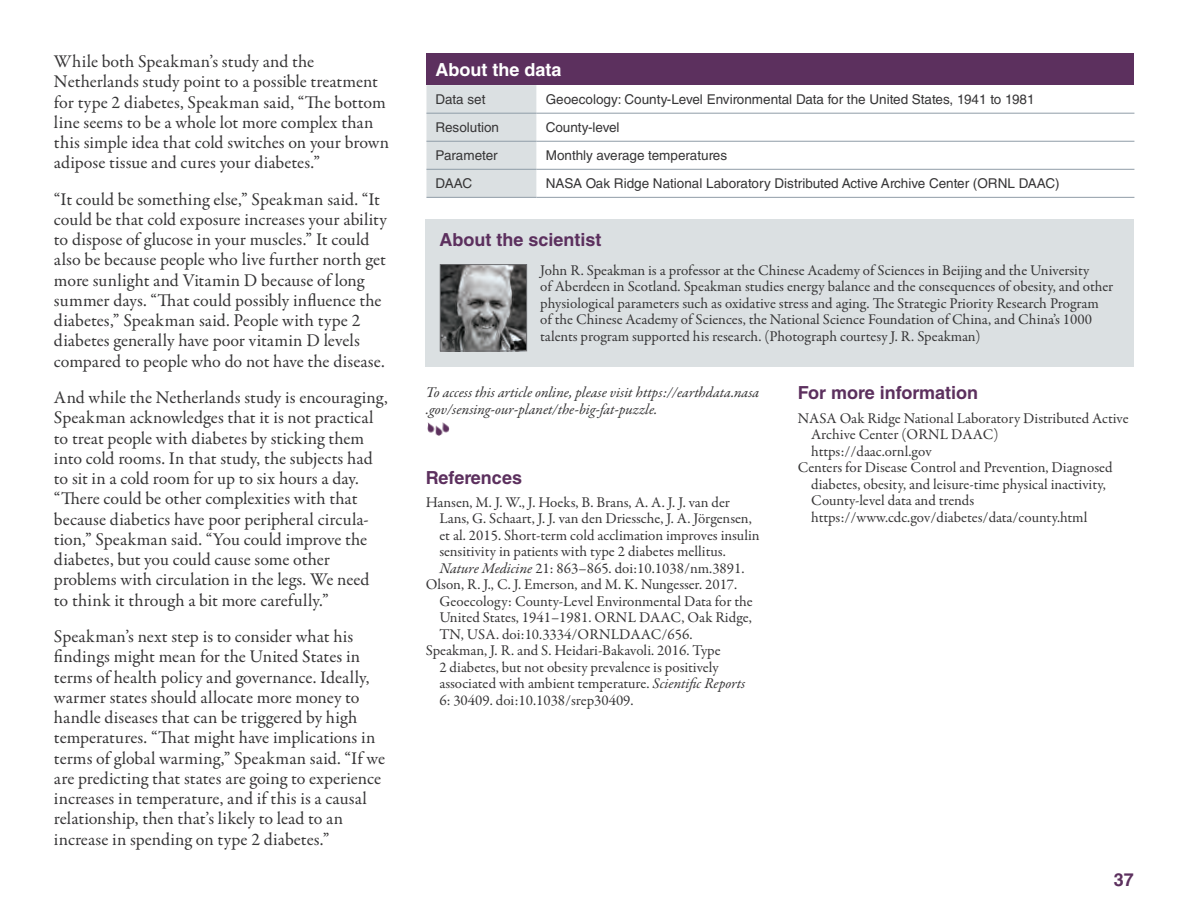
<style>
.page{position:relative;width:1188px;height:918px;background:#fff}
.page>*{position:absolute;margin:0;border:0;box-sizing:border-box;transform-origin:0 0}
.t1{font:18px/20.2px "Garamond Premr Pro";color:#363536}
.t2{font:700 18px "Helvetica LT Std";color:#5c305e}
.t3{font:700 18px "Helvetica LT Std";color:#fff}
.t4{font:15px/16.5px "Garamond Premr Pro";color:#363536}
.t5{font:italic 15px/16.5px "Garamond Premr Pro";color:#363536}
.t6{font:13.5px "Helvetica LT Std";color:#363536}
.s1{font-style:italic}
</style>
<div class="page">
<div style="left:426px;top:219px;width:708px;height:147px;background:#dbe0e2"></div>
<img style="left:442px;top:266px;width:83px;height:83px">
<div style="left:440px;top:264px;width:87px;height:87px;border:1px solid #6c6d70"></div>
<img style="left:428px;top:423px;width:22px;height:13px">
<div style="left:426px;top:54px;width:708px;height:31px;background:#5c305e"></div>
<div style="left:426px;top:85px;width:111px;height:112px;background:#dbe0e2"></div>
<svg style="left:537px;top:112px;width:597px;height:85px"></svg>
<hr style="left:426px;top:113px;width:111px;height:1px;background:#8f9ca7">
<hr style="left:537px;top:113px;width:597px;height:1px;background:#8f9ca7">
<hr style="left:426px;top:141px;width:111px;height:1px;background:#8f9ca7">
<hr style="left:537px;top:141px;width:597px;height:1px;background:#8f9ca7">
<hr style="left:426px;top:169px;width:111px;height:1px;background:#8f9ca7">
<hr style="left:537px;top:169px;width:597px;height:1px;background:#8f9ca7">
<hr style="left:426px;top:197px;width:111px;height:1px;background:#8f9ca7">
<hr style="left:537px;top:197px;width:597px;height:1px;background:#8f9ca7">
<p class="t1" style="left:54px;top:52px;width:337px">While both Speakman’s study and the Netherlands study point to a possible treatment for type 2 diabetes, Speakman said, “The bottom line seems to be a whole lot more complex than this simple idea that cold switches on your brown adipose tissue and cures your diabetes.”</p>
<p class="t1" style="left:54px;top:189px;width:335px">“It could be something else,” Speakman said. “It could be that cold exposure increases your ability to dispose of glucose in your muscles.” It could also be because people who live further north get more sunlight and Vitamin D because of long summer days. “That could possibly influence the diabetes,” Speakman said. People with type 2 diabetes generally have poor vitamin D levels compared to people who do not have the disease.</p>
<p class="t1" style="left:54px;top:388px;width:335px">And while the Netherlands study is encouraging, Speakman acknowledges that it is not practical to treat people with diabetes by sticking them into cold rooms. In that study, the subjects had to sit in a cold room for up to six hours a day. “There could be other complexities with that because diabetics have poor peripheral circula&shy;tion,” Speakman said. “You could improve the diabetes, but you could cause some other problems with circulation in the legs. We need to think it through a bit more carefully.”</p>
<p class="t1" style="left:54px;top:627px;width:333px">Speakman’s next step is to consider what his findings might mean for the United States in terms of health policy and governance. Ideally, warmer states should allocate more money to handle diseases that can be triggered by high temperatures. “That might have implications in terms of global warming,” Speakman said. “If we are predicting that states are going to experience increases in temperature, and if this is a causal relationship, then that’s likely to lead to an increase in spending on type 2 diabetes.”</p>
<p class="t3" style="left:436px;top:59px;width:127px">About the data</p>
<p class="t6" style="left:436px;top:91px;width:51px">Data set</p>
<p class="t6" style="left:546px;top:91px;width:490px">Geoecology: County-Level Environmental Data for the United States, 1941 to 1981</p>
<p class="t6" style="left:436px;top:119px;width:65px">Resolution</p>
<p class="t6" style="left:546px;top:119px;width:75px">County-level</p>
<p class="t6" style="left:436px;top:148px;width:64px">Parameter</p>
<p class="t6" style="left:546px;top:148px;width:183px">Monthly average temperatures</p>
<p class="t6" style="left:436px;top:176px;width:38px">DAAC</p>
<p class="t6" style="left:546px;top:176px;width:515px">NASA Oak Ridge National Laboratory Distributed Active Archive Center (ORNL DAAC)</p>
<p class="t2" style="left:439px;top:228px;width:164px">About the scientist</p>
<p class="t4" style="left:540px;top:262px;width:575px">John R. Speakman is a professor at the Chinese Academy of Sciences in Beijing and the University<br>of Aberdeen in Scotland. Speakman studies energy balance and the consequences of obesity, and other physiological parameters such as oxidative stress and aging. The Strategic Priority Research Program of the Chinese Academy of Sciences, the National Science Foundation of China, and China’s 1000 talents program supported his research. (Photograph courtesy J. R. Speakman)</p>
<p class="t5" style="left:426px;top:385px;width:335px">To access this article online, please visit https://earthdata.nasa .gov/sensing-our-planet/the-big-fat-puzzle.</p>
<p class="t2" style="left:426px;top:466px;width:98px">References</p>
<p class="t4" style="left:426px;top:494px;width:306px">Hansen, M. J. W., J. Hoeks, B. Brans, A. A. J. J. van der</p>
<p class="t4" style="left:439px;top:511px;width:314px">Lans, G. Schaart, J. J. van den Driessche, J. A. Jörgensen,</p>
<p class="t4" style="left:439px;top:527px;width:322px">et al. 2015. Short-term cold acclimation improves insulin</p>
<p class="t4" style="left:439px;top:544px;width:288px">sensitivity in patients with type 2 diabetes mellitus.</p>
<p class="t4" style="left:439px;top:560px;width:307px"><span class="s1">Nature Medicine</span> 21: 863–865. doi:10.1038/nm.3891.</p>
<p class="t4" style="left:426px;top:577px;width:313px">Olson, R. J., C. J. Emerson, and M. K. Nungesser. 2017.</p>
<p class="t4" style="left:439px;top:593px;width:315px">Geoecology: County-Level Environmental Data for the</p>
<p class="t4" style="left:439px;top:610px;width:314px">United States, 1941–1981. ORNL DAAC, Oak Ridge,</p>
<p class="t4" style="left:439px;top:626px;width:255px">TN, USA. doi:10.3334/ORNLDAAC/656.</p>
<p class="t4" style="left:426px;top:643px;width:296px">Speakman, J. R. and S. Heidari-Bakavoli. 2016. Type</p>
<p class="t4" style="left:439px;top:659px;width:281px">2 diabetes, but not obesity prevalence is positively</p>
<p class="t4" style="left:439px;top:676px;width:308px">associated with ambient temperature. <span class="s1">Scientific Reports</span></p>
<p class="t4" style="left:439px;top:692px;width:196px">6: 30409. doi:10.1038/srep30409.</p>
<p class="t2" style="left:798px;top:382px;width:182px">For more information</p>
<p class="t4" style="left:798px;top:410px;width:332px">NASA Oak Ridge National Laboratory Distributed Active</p>
<p class="t4" style="left:811px;top:427px;width:189px">Archive Center (ORNL DAAC)</p>
<p class="t4" style="left:811px;top:443px;width:122px">https://daac.ornl.gov</p>
<p class="t4" style="left:798px;top:460px;width:316px">Centers for Disease Control and Prevention, Diagnosed</p>
<p class="t4" style="left:811px;top:476px;width:296px">diabetes, obesity, and leisure-time physical inactivity,</p>
<p class="t4" style="left:811px;top:493px;width:165px">County-level data and trends</p>
<p class="t4" style="left:811px;top:509px;width:278px">https://www.cdc.gov/diabetes/data/county.html</p>
<p class="t2" style="left:1114px;top:869px;width:22px">37</p>
</div>
